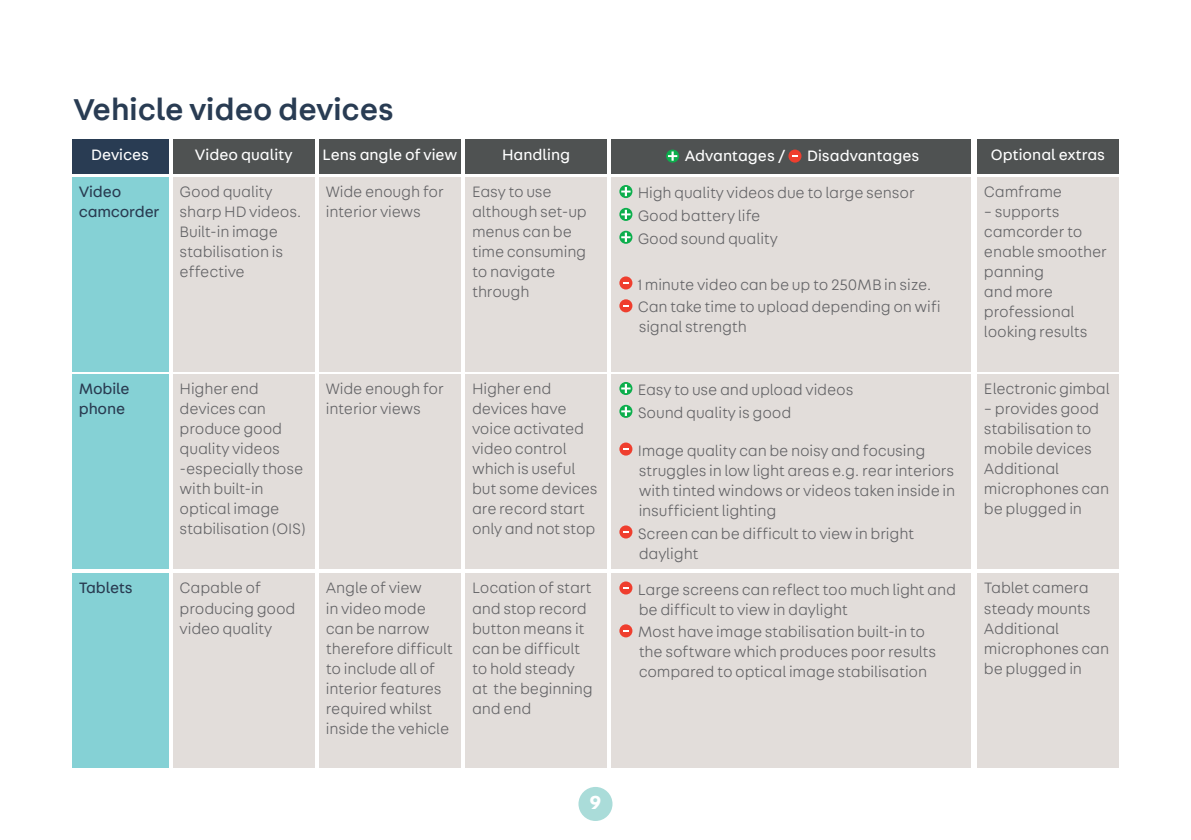
<style>
.page{position:relative;width:1191px;height:840px;background:#fff}
.page>*{position:absolute;margin:0;border:0;box-sizing:border-box;transform-origin:0 0}
.t1{font:500 32px "AT Fabriga";color:#293c53}
.t2{font:700 20px "AT Fabriga";color:#fff}
.t3{font:300 16px/20px "AT Fabriga";letter-spacing:-.01em;color:#636366}
.t4{font:16px "AT Fabriga";color:#fff}
.t5{font:16px/20px "AT Fabriga";letter-spacing:-.01em;color:#293b51}
</style>
<div class="page">
<div style="left:173px;top:139px;width:142px;height:34px;background:#4f5252"></div>
<div style="left:465px;top:139px;width:142px;height:34px;background:#4f5252"></div>
<div style="left:319px;top:139px;width:142px;height:34px;background:#4f5252"></div>
<div style="left:977px;top:139px;width:142px;height:34px;background:#4f5252"></div>
<div style="left:611px;top:139px;width:360px;height:34px;background:#4f5252"></div>
<svg style="left:666px;top:149px;width:13px;height:13px"></svg>
<svg style="left:668px;top:151px;width:9px;height:10px"></svg>
<div style="left:788px;top:149px;width:13px;height:13px;background:#ef3e2e;border-radius:50%"></div>
<svg style="left:792px;top:155px;width:6px;height:2px"></svg>
<div style="left:611px;top:177px;width:360px;height:194px;background:#e2ddda"></div>
<svg style="left:619px;top:185px;width:13px;height:13px"></svg>
<svg style="left:621px;top:187px;width:9px;height:9px"></svg>
<svg style="left:619px;top:208px;width:13px;height:13px"></svg>
<svg style="left:621px;top:210px;width:9px;height:9px"></svg>
<svg style="left:619px;top:230px;width:13px;height:14px"></svg>
<svg style="left:621px;top:232px;width:9px;height:10px"></svg>
<div style="left:619px;top:276px;width:13px;height:13px;background:#ef3e2e;border-radius:50%"></div>
<svg style="left:623px;top:282px;width:6px;height:2px"></svg>
<svg style="left:619px;top:299px;width:13px;height:13px"></svg>
<div style="left:611px;top:374px;width:360px;height:194px;background:#e2ddda"></div>
<svg style="left:619px;top:382px;width:13px;height:13px"></svg>
<svg style="left:621px;top:383px;width:9px;height:10px"></svg>
<svg style="left:619px;top:404px;width:13px;height:13px"></svg>
<svg style="left:621px;top:406px;width:9px;height:9px"></svg>
<div style="left:619px;top:442px;width:13px;height:13px;background:#ef3e2e;border-radius:50%"></div>
<svg style="left:623px;top:448px;width:6px;height:2px"></svg>
<svg style="left:619px;top:525px;width:13px;height:13px"></svg>
<svg style="left:623px;top:530px;width:6px;height:2px"></svg>
<div style="left:611px;top:573px;width:360px;height:194px;background:#e2ddda"></div>
<svg style="left:619px;top:581px;width:13px;height:13px"></svg>
<svg style="left:623px;top:586px;width:6px;height:2px"></svg>
<svg style="left:619px;top:624px;width:13px;height:13px"></svg>
<div style="left:173px;top:177px;width:142px;height:194px;background:#e2ddda"></div>
<div style="left:173px;top:374px;width:142px;height:194px;background:#e2ddda"></div>
<div style="left:173px;top:573px;width:142px;height:194px;background:#e2ddda"></div>
<div style="left:319px;top:177px;width:142px;height:194px;background:#e2ddda"></div>
<div style="left:319px;top:374px;width:142px;height:194px;background:#e2ddda"></div>
<div style="left:319px;top:573px;width:142px;height:194px;background:#e2ddda"></div>
<div style="left:465px;top:177px;width:142px;height:194px;background:#e2ddda"></div>
<div style="left:465px;top:374px;width:142px;height:194px;background:#e2ddda"></div>
<div style="left:465px;top:573px;width:142px;height:194px;background:#e2ddda"></div>
<div style="left:977px;top:177px;width:142px;height:194px;background:#e2ddda"></div>
<div style="left:977px;top:374px;width:142px;height:194px;background:#e2ddda"></div>
<div style="left:977px;top:573px;width:142px;height:194px;background:#e2ddda"></div>
<div style="left:72px;top:177px;width:96px;height:194px;background:#85d1d5"></div>
<div style="left:72px;top:374px;width:96px;height:194px;background:#85d1d5"></div>
<div style="left:72px;top:573px;width:96px;height:194px;background:#85d1d5"></div>
<div style="left:72px;top:139px;width:96px;height:34px;background:#293c53"></div>
<div style="left:578px;top:786px;width:34px;height:34px;background:#aadcd9;border-radius:50%"></div>
<h1 class="t1" style="left:73px;top:88px;width:322px">Vehicle video devices</h1>
<p class="t4" style="left:195px;top:144px;width:99px">Video quality</p>
<p class="t4" style="left:323px;top:144px;width:136px">Lens angle of view</p>
<p class="t4" style="left:502px;top:144px;width:70px">Handling</p>
<p class="t4" style="left:685px;top:145px;width:102px">Advantages /</p>
<p class="t4" style="left:807px;top:145px;width:114px">Disadvantages</p>
<p class="t4" style="left:991px;top:144px;width:116px">Optional extras</p>
<p class="t3" style="left:637px;top:181px;width:278px;line-height:22.8px">High quality videos due to large sensor<br>Good battery life<br>Good sound quality</p>
<p class="t3" style="left:637px;top:272px;width:304px;line-height:22.8px">1 minute video can be up to 250MB in size.<br>Can take time to upload depending on wifi</p>
<p class="t3" style="left:638px;top:316px;width:110px">signal strength</p>
<p class="t4" style="left:91px;top:144px;width:59px">Devices</p>
<p class="t3" style="left:180px;top:181px;width:123px">Good quality sharp HD videos.<br>Built-in image stabilisation is effective</p>
<p class="t3" style="left:326px;top:181px;width:119px">Wide enough for interior views</p>
<p class="t5" style="left:79px;top:181px;width:82px">Video camcorder</p>
<p class="t3" style="left:984px;top:181px;width:80px">Camframe</p>
<p class="t3" style="left:984px;top:201px;width:124px">– supports camcorder to enable smoother panning<br>and more professional looking results</p>
<p class="t3" style="left:472px;top:181px;width:116px">Easy to use although set-up menus can be time consuming to navigate through</p>
<p class="t5" style="left:79px;top:378px;width:52px">Mobile phone</p>
<p class="t5" style="left:79px;top:577px;width:55px">Tablets</p>
<p class="t3" style="left:180px;top:378px;width:128px">Higher end devices can produce good quality videos -especially those with built-in optical image stabilisation (OIS)</p>
<p class="t3" style="left:180px;top:577px;width:117px">Capable of producing good video quality</p>
<p class="t3" style="left:326px;top:378px;width:119px">Wide enough for interior views</p>
<p class="t3" style="left:326px;top:577px;width:129px">Angle of view<br>in video mode can be narrow therefore difficult to include all of interior features required whilst inside the vehicle</p>
<p class="t3" style="left:472px;top:378px;width:127px">Higher end devices have voice activated video control which is useful but some devices are record start only and not stop</p>
<p class="t3" style="left:472px;top:577px;width:122px">Location of start and stop record button means it can be difficult to hold steady at the beginning and end</p>
<p class="t2" style="left:590px;top:788px;width:13px">9</p>
<p class="t3" style="left:637px;top:377px;width:217px;line-height:22.8px">Easy to use and upload videos<br>Sound quality is good</p>
<p class="t3" style="left:637px;top:439px;width:319px">Image quality can be noisy and focusing struggles in low light areas e.g. rear interiors with tinted windows or videos taken inside in insufficient lighting</p>
<p class="t3" style="left:637px;top:522px;width:278px">Screen can be difficult to view in bright daylight</p>
<p class="t3" style="left:637px;top:578px;width:320px">Large screens can reflect too much light and be difficult to view in daylight</p>
<p class="t3" style="left:637px;top:621px;width:300px">Most have image stabilisation built-in to the software which produces poor results compared to optical image stabilisation</p>
<p class="t3" style="left:984px;top:378px;width:127px">Electronic gimbal</p>
<p class="t3" style="left:984px;top:398px;width:127px">– provides good stabilisation to mobile devices<br>Additional microphones can be plugged in</p>
<p class="t3" style="left:984px;top:577px;width:127px">Tablet camera steady mounts<br>Additional microphones can be plugged in</p>
</div>
